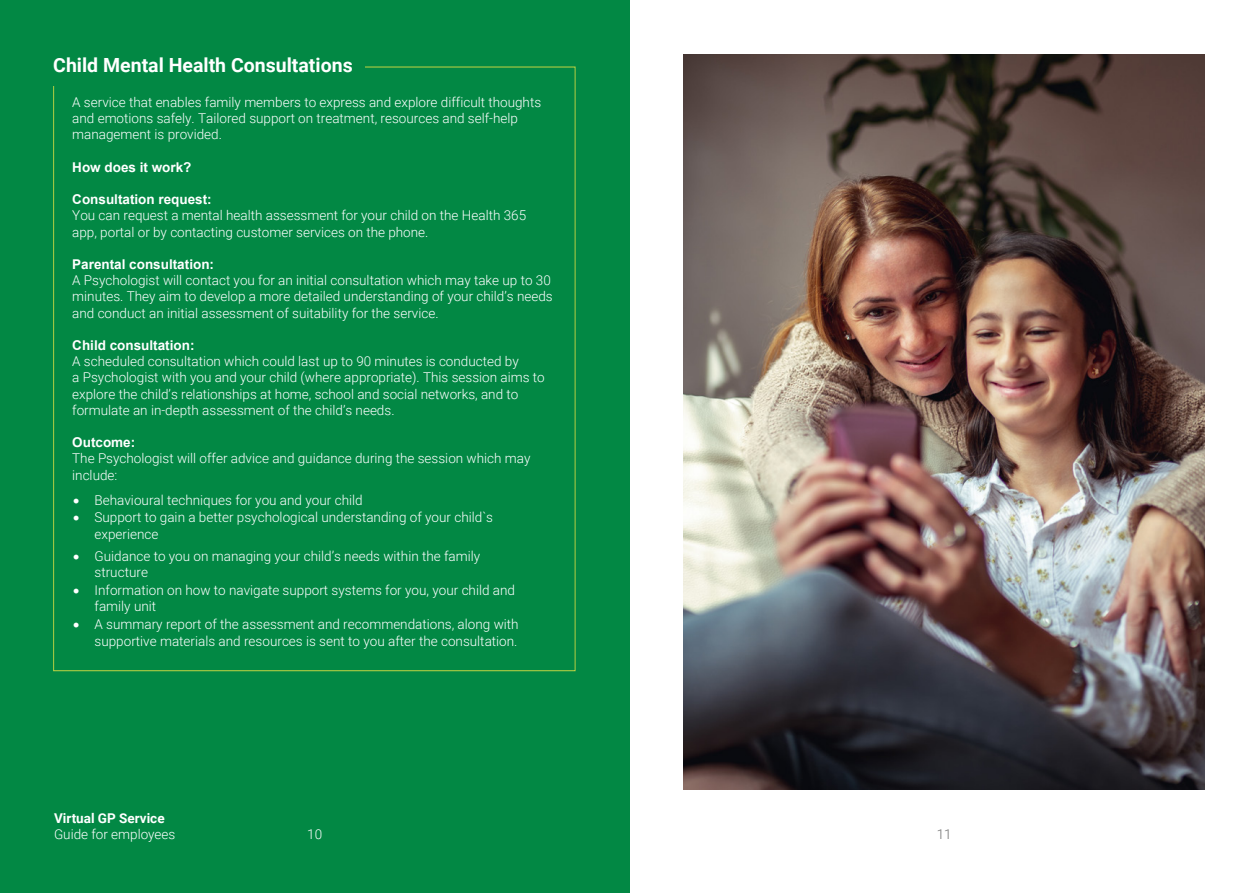
<style>
.page{position:relative;width:1259px;height:893px;background:#fff}
.page>*{position:absolute;margin:0;border:0;box-sizing:border-box;transform-origin:0 0}
.Sub_heading{font:700 19.5px "Roboto";color:#fff}
.Body_copy{font:300 13.5px/16.2px "Roboto";color:#fff}
.t1{font:300 13.5px/16.8px "Heebo";color:#fff}
.Body_copy-2{font:700 13.5px "Arial";color:#fff}
.t2{font:300 13.5px "Roboto";color:#737373}
.s1{font-family:"Arial";font-weight:700}
.s2{font-weight:700}
</style>
<div class="page">
<div style="left:0;top:0;width:629px;height:893px;background:#028844"></div>
<img style="left:683px;top:54px;width:522px;height:735px">
<p class="Sub_heading" style="left:53px;top:51px;width:301px">Child Mental Health Consultations</p>
<p class="Body_copy" style="left:72px;top:94px;width:470px">A service that enables family members to express and explore difficult thoughts and emotions safely. Tailored support on treatment, resources and self-help management is provided.</p>
<p class="Body_copy-2" style="left:72px;top:157px;width:121px">How does it work?</p>
<p class="Body_copy" style="left:72px;top:191px;width:455px"><span class="s1">Consultation request:<br></span>You can request a mental health assessment for your child on the Health 365 app, portal or by contacting customer services on the phone.</p>
<p class="Body_copy" style="left:72px;top:256px;width:482px"><span class="s1">Parental consultation:<br></span>A Psychologist will contact you for an initial consultation which may take up to 30 minutes. They aim to develop a more detailed understanding of your child’s needs and conduct an initial assessment of suitability for the service.</p>
<p class="Body_copy" style="left:72px;top:337px;width:474px"><span class="s1">Child consultation:<br></span>A scheduled consultation which could last up to 90 minutes is conducted by<br>a Psychologist with you and your child (where appropriate). This session aims to explore the child’s relationships at home, school and social networks, and to formulate an in-depth assessment of the child’s needs.</p>
<p class="Body_copy" style="left:72px;top:434px;width:460px"><span class="s1">Outcome:<br></span>The Psychologist will offer advice and guidance during the session which may include:</p>
<p class="t1" style="left:73px;top:492px;width:291px">• Behavioural techniques for you and your child</p>
<p class="t1" style="left:95px;top:509px;width:400px;text-indent:-21px">• Support to gain a better psychological understanding of your child`s experience</p>
<p class="t1" style="left:95px;top:547px;width:387px;text-indent:-21px">• Guidance to you on managing your child’s needs within the family structure</p>
<p class="t1" style="left:95px;top:581px;width:422px;text-indent:-21px">• Information on how to navigate support systems for you, your child and family unit</p>
<p class="t1" style="left:73px;top:615px;width:447px;text-align:right">• A summary report of the assessment and recommendations, along with supportive materials and resources is sent to you after the consultation.</p>
<p class="Body_copy" style="left:54px;top:809px;width:123px"><span class="s2">Virtual GP Service<br></span>Guide for employees</p>
<p class="Body_copy" style="left:307px;top:826px;width:16px">10</p>
<p class="t2" style="left:936px;top:825px;width:16px">11</p>
</div>
